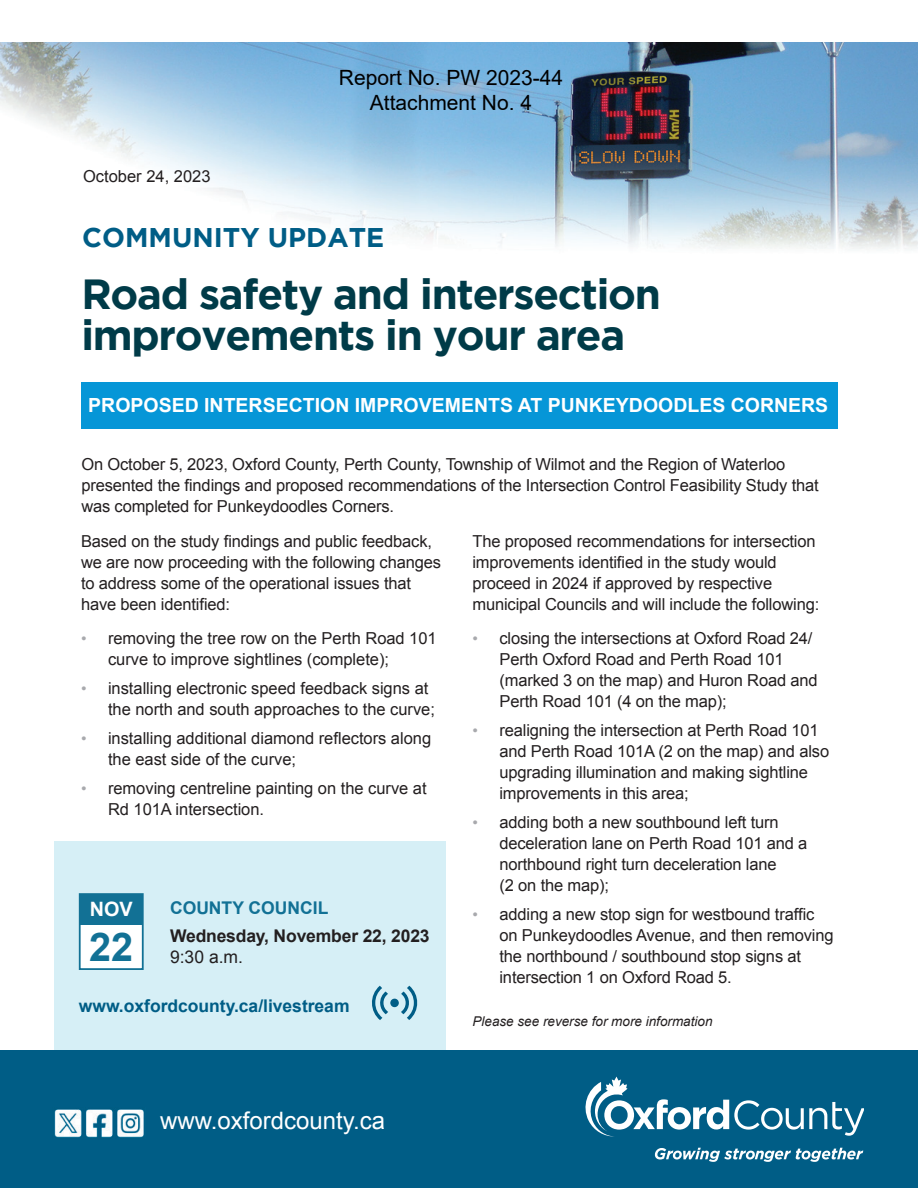
<style>
.page{position:relative;width:918px;height:1188px;background:#fff}
.page>*{position:absolute;margin:0;border:0;box-sizing:border-box;transform-origin:0 0}
.t1{font:700 42px/40.5px "Gotham";letter-spacing:-.03em;color:#003b48}
.t2{font:700 39.6px "Arial";color:#127195}
.t3{font:700 27px "Gotham";color:#005d86}
.t4{font:24px "Arial";color:#fff}
.t5{font:21px/25.2px "Arial";color:#000;text-align:center}
.t6{font:700 19.8px "Arial";color:#fff}
.t7{font:700 19.5px "Arial";color:#fff}
.t8{font:700 17.55px "Arial";color:#005d86}
.t9{font:700 17.55px "Arial";letter-spacing:-.01em;color:#231f20}
.t10{font:700 17.55px "Arial";color:#127195}
.t11{font:17.55px "Arial";color:#231f20}
.t12{font:16.5px/21px "Arial";letter-spacing:-.01em;color:#231f20}
.t13{font:italic 13.5px "Arial";color:#231f20}
.s1{font-size:15.75px;color:#a8a9ad}
</style>
<div class="page">
<div style="left:54px;top:841px;width:392px;height:209px;background:#d6eff6"></div>
<div style="left:79px;top:893px;width:65px;height:77px;background:#fff;border:2px solid #127195"></div>
<div style="left:80px;top:894px;width:62px;height:31px;background:#127195"></div>
<svg style="left:372px;top:986px;width:16px;height:34px"></svg>
<svg style="left:401px;top:986px;width:17px;height:34px"></svg>
<div style="left:390px;top:999px;width:9px;height:8px;background:#005d86;border-radius:50%"></div>
<div style="left:0;top:1050px;width:918px;height:138px;background:#005d86"></div>
<svg style="left:586px;top:1077px;width:278px;height:60px"></svg>
<svg style="left:655px;top:1148px;width:208px;height:14px"></svg>
<img style="left:1px;top:42px;width:917px;height:208px">
<div style="left:81px;top:382px;width:757px;height:47px;background:#0696d7"></div>
<img style="left:54px;top:1109px;width:90px;height:29px">
<p class="t12" style="left:83px;top:165px;width:129px">October 24, 2023</p>
<p class="t5" style="left:339px;top:65px;width:226px">Report No. PW 2023-44<br>Attachment No. 4</p>
<h3 class="t3" style="left:82px;top:222px;width:303px">COMMUNITY UPDATE</h3>
<h1 class="t1" style="left:81px;top:273px;width:581px">Road safety and intersection improvements in your area</h1>
<p class="t7" style="left:88px;top:393px;width:741px">PROPOSED INTERSECTION IMPROVEMENTS AT PUNKEYDOODLES CORNERS</p>
<p class="t12" style="left:81px;top:454px;width:739px">On October 5, 2023, Oxford County, Perth County, Township of Wilmot and the Region of Waterloo presented the findings and proposed recommendations of the Intersection Control Feasibility Study that was completed for Punkeydoodles Corners.</p>
<p class="t12" style="left:472px;top:530px;width:348px">The proposed recommendations for intersection improvements identified in the study would proceed in 2024 if approved by respective municipal Councils and will include the following:</p>
<p class="t12" style="left:500px;top:628px;width:320px;text-indent:-27px"><span class="s1">•</span> closing the intersections at Oxford Road 24/ Perth Oxford Road and Perth Road 101 (marked 3 on the map) and Huron Road and Perth Road 101 (4 on the map);</p>
<p class="t12" style="left:500px;top:720px;width:331px;text-indent:-27px"><span class="s1">•</span> realigning the intersection at Perth Road 101 and Perth Road 101A (2 on the map) and also upgrading illumination and making sightline improvements in this area;</p>
<p class="t12" style="left:500px;top:812px;width:310px;text-indent:-27px"><span class="s1">•</span> adding both a new southbound left turn deceleration lane on Perth Road 101 and a northbound right turn deceleration lane<br>(2 on the map);</p>
<p class="t12" style="left:500px;top:904px;width:336px;text-indent:-27px"><span class="s1">•</span> adding a new stop sign for westbound traffic on Punkeydoodles Avenue, and then removing the northbound / southbound stop signs at intersection 1 on Oxford Road 5.</p>
<p class="t13" style="left:472px;top:1012px;width:242px">Please see reverse for more information</p>
<p class="t12" style="left:81px;top:530px;width:361px">Based on the study findings and public feedback, we are now proceeding with the following changes to address some of the operational issues that have been identified:</p>
<p class="t12" style="left:108px;top:628px;width:330px;text-indent:-27px"><span class="s1">•</span> removing the tree row on the Perth Road 101 curve to improve sightlines (complete);</p>
<p class="t12" style="left:108px;top:678px;width:328px;text-indent:-27px"><span class="s1">•</span> installing electronic speed feedback signs at the north and south approaches to the curve;</p>
<p class="t12" style="left:108px;top:728px;width:325px;text-indent:-27px"><span class="s1">•</span> installing additional diamond reflectors along the east side of the curve;</p>
<p class="t12" style="left:108px;top:778px;width:320px;text-indent:-27px"><span class="s1">•</span> removing centreline painting on the curve at<br>Rd 101A intersection.</p>
<p class="t6" style="left:90px;top:896px;width:44px">NOV</p>
<p class="t10" style="left:170px;top:896px;width:160px">COUNTY COUNCIL</p>
<p class="t9" style="left:170px;top:924px;width:261px">Wednesday, November 22, 2023</p>
<p class="t11" style="left:170px;top:945px;width:75px">9:30 a.m.</p>
<p class="t8" style="left:79px;top:995px;width:272px">www.oxfordcounty.ca/livestream</p>
<h2 class="t2" style="left:89px;top:921px;width:46px">22</h2>
<h3 class="t4" style="left:160px;top:1105px;width:226px">www.oxfordcounty.ca</h3>
</div>
